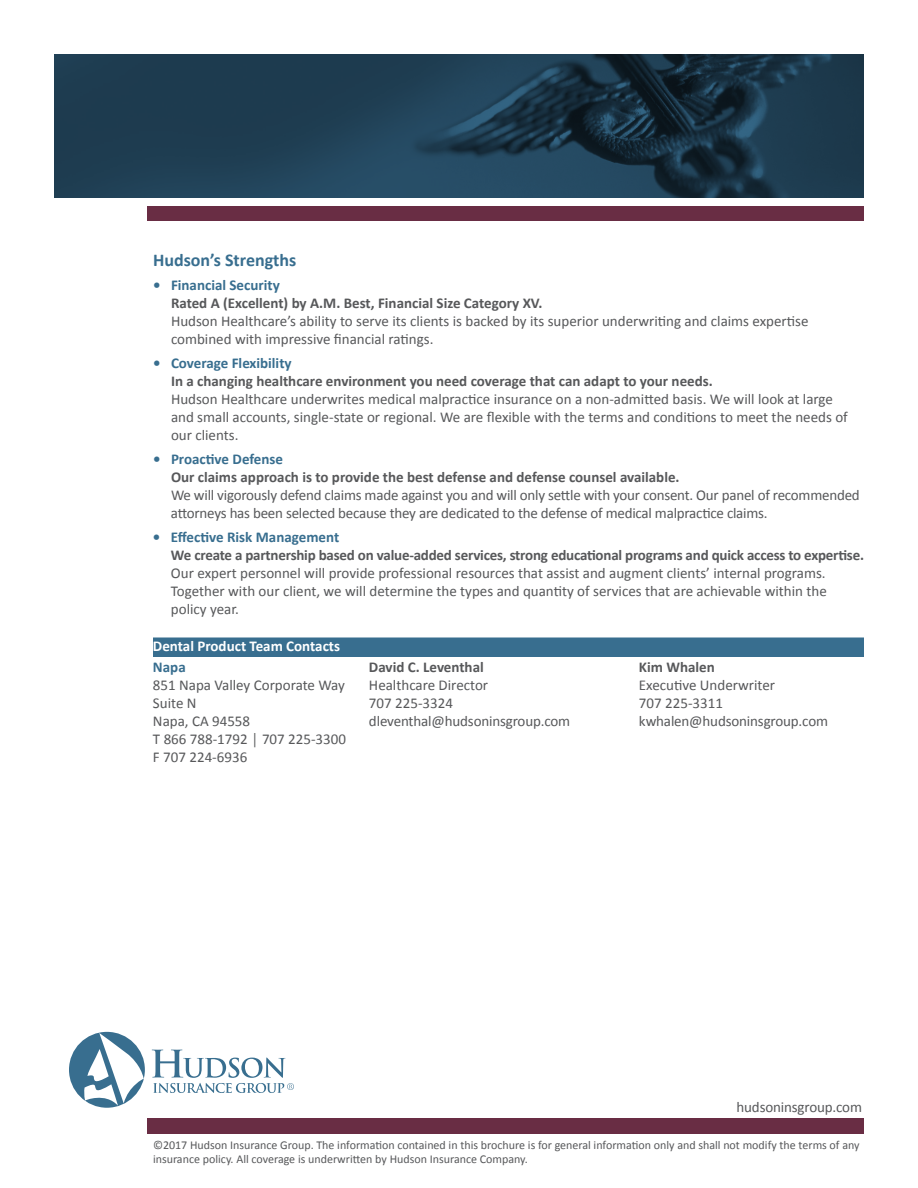
<style>
.page{position:relative;width:918px;height:1188px;background:#fff}
.page>*{position:absolute;margin:0;border:0;box-sizing:border-box;transform-origin:0 0}
.t1{font:700 18px "Calibri";color:#386e8f}
.t2{font:15px/18px "Calibri";color:#57585a}
.t3{font:700 15px "Calibri";color:#57585a}
.t4{font:700 15px "Calibri";color:#386e8f}
.t5{font:700 15px "Calibri";color:#fff}
.t6{font:12px/14.4px "Calibri";color:#57585a}
</style>
<div class="page">
<svg style="left:69px;top:1032px;width:76px;height:76px"></svg>
<svg style="left:152px;top:1050px;width:142px;height:43px"></svg>
<div style="left:148px;top:1118px;width:716px;height:16px;background:#692d44"></div>
<svg style="left:54px;top:54px;width:810px;height:144px;background:#1d3b4f"></svg>
<div style="left:148px;top:206px;width:716px;height:15px;background:#692d44"></div>
<div style="left:153px;top:638px;width:711px;height:19px;background:#386e8f"></div>
<p class="t1" style="left:153px;top:248px;width:145px">Hudson’s Strengths</p>
<p class="t4" style="left:153px;top:275px;width:128px">• Financial Security</p>
<p class="t3" style="left:171px;top:293px;width:373px">Rated A (Excellent) by A.M. Best, Financial Size Category XV.</p>
<p class="t2" style="left:171px;top:312px;width:639px">Hudson Healthcare’s ability to serve its clients is backed by its superior underwriting and claims expertise combined with impressive financial ratings.</p>
<p class="t4" style="left:153px;top:353px;width:140px">• Coverage Flexibility</p>
<p class="t3" style="left:171px;top:371px;width:543px">In a changing healthcare environment you need coverage that can adapt to your needs.</p>
<p class="t2" style="left:171px;top:390px;width:678px">Hudson Healthcare underwrites medical malpractice insurance on a non-admitted basis. We will look at large and small accounts, single-state or regional. We are flexible with the terms and conditions to meet the needs of our clients.</p>
<p class="t4" style="left:153px;top:449px;width:132px">• Proactive Defense</p>
<p class="t3" style="left:171px;top:467px;width:510px">Our claims approach is to provide the best defense and defense counsel available.</p>
<p class="t2" style="left:171px;top:486px;width:690px">We will vigorously defend claims made against you and will only settle with your consent. Our panel of recommended attorneys has been selected because they are dedicated to the defense of medical malpractice claims.</p>
<p class="t4" style="left:153px;top:527px;width:188px">• Effective Risk Management</p>
<p class="t3" style="left:171px;top:545px;width:695px">We create a partnership based on value-added services, strong educational programs and quick access to expertise.</p>
<p class="t2" style="left:171px;top:564px;width:657px;text-align:justify">Our expert personnel will provide professional resources that assist and augment clients’ internal programs.<br>Together with our client, we will determine the types and quantity of services that are achievable within the policy year.</p>
<p class="t5" style="left:153px;top:636px;width:189px">Dental Product Team Contacts</p>
<p class="t4" style="left:153px;top:657px;width:34px">Napa</p>
<p class="t3" style="left:369px;top:657px;width:116px">David C. Leventhal</p>
<p class="t3" style="left:639px;top:657px;width:77px">Kim Whalen</p>
<p class="t2" style="left:153px;top:676px;width:193px">851 Napa Valley Corporate Way</p>
<p class="t2" style="left:369px;top:676px;width:121px">Healthcare Director</p>
<p class="t2" style="left:639px;top:676px;width:138px">Executive Underwriter</p>
<p class="t2" style="left:153px;top:694px;width:45px">Suite N</p>
<p class="t2" style="left:369px;top:694px;width:86px">707 225-3324</p>
<p class="t2" style="left:639px;top:694px;width:86px">707 225-3311</p>
<p class="t2" style="left:153px;top:712px;width:99px">Napa, CA 94558</p>
<p class="t2" style="left:369px;top:712px;width:203px">dleventhal@hudsoninsgroup.com</p>
<p class="t2" style="left:639px;top:712px;width:191px">kwhalen@hudsoninsgroup.com</p>
<p class="t2" style="left:153px;top:730px;width:195px">T 866 788-1792 │ 707 225-3300<br>F 707 224-6936</p>
<p class="t2" style="left:736px;top:1098px;width:127px">hudsoninsgroup.com</p>
<p class="t6" style="left:153px;top:1138px;width:708px">©2017 Hudson Insurance Group. The information contained in this brochure is for general information only and shall not modify the terms of any insurance policy. All coverage is underwritten by Hudson Insurance Company.</p>
</div>
